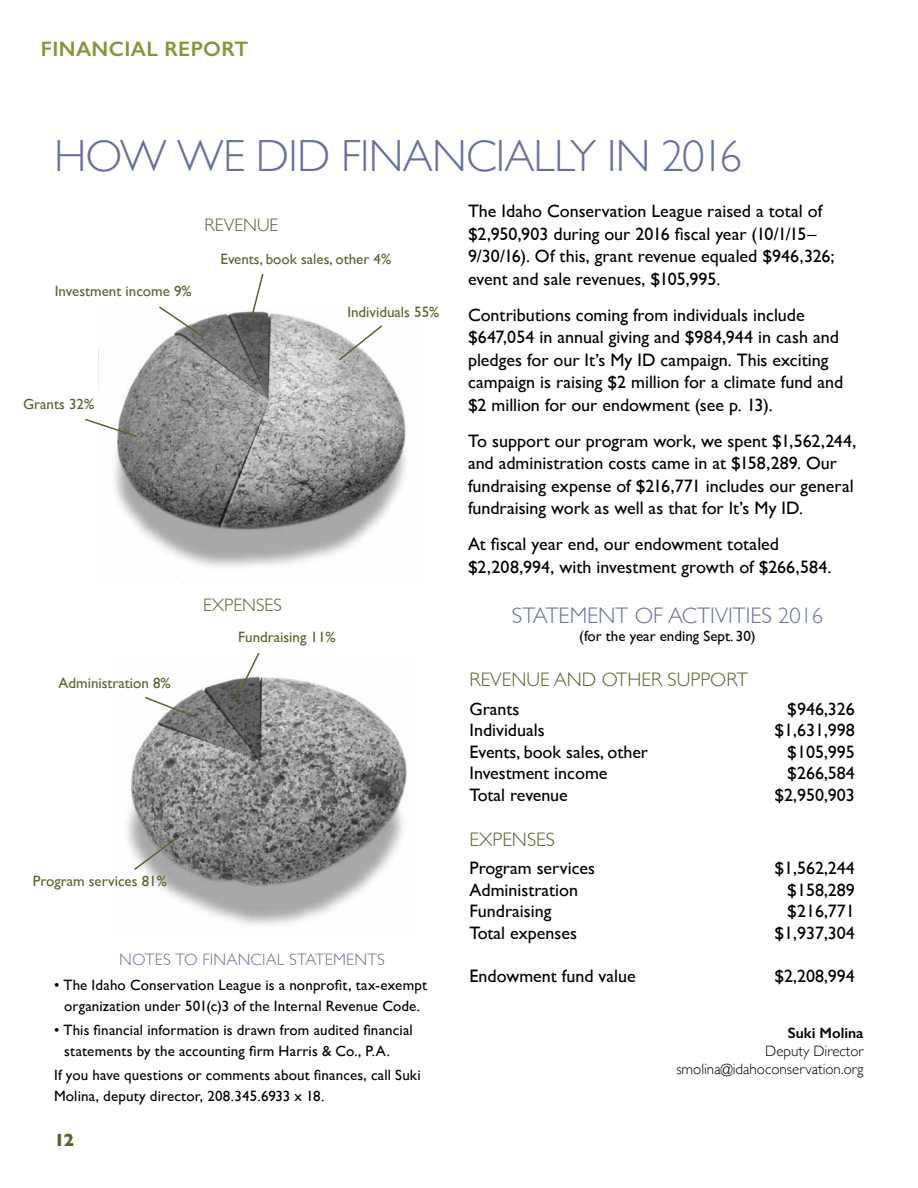
<style>
.page{position:relative;width:918px;height:1188px;background:#fff}
.page>*{position:absolute;margin:0;border:0;box-sizing:border-box;transform-origin:0 0}
.t1{font:300 45px "Gill Sans";letter-spacing:-.015em;color:#6771a0}
.t2{font:300 22.5px "Gill Sans";color:#6771a0}
.t3{font:600 21px "Gill Sans";letter-spacing:.015em;color:#83963a}
.t4{font:300 19.5px "Gill Sans";color:#5a632b}
.t5{font:18px/22.5px "Gill Sans";color:#000}
.t6{font:300 18px "Gill Sans";color:#5a632b}
.t7{font:700 18px "Gill Sans";color:#5a632b}
.t8{font:300 16.5px "Gill Sans";letter-spacing:.01em;color:#6771a0}
.t9{font:15px/21px "Gill Sans";letter-spacing:.01em;color:#000}
.t10{font:15px "Gill Sans";color:#5a632b}
.t11{font:300 15px/18px "Gill Sans";color:#000;text-align:right}
.t12{font:600 15px "Gill Sans";color:#000}
</style>
<div class="page">
<img style="left:114px;top:311px;width:292px;height:267px">
<svg style="left:337px;top:324px;width:47px;height:38px"></svg>
<svg style="left:248px;top:273px;width:17px;height:55px"></svg>
<svg style="left:157px;top:306px;width:48px;height:33px"></svg>
<svg style="left:85px;top:418px;width:54px;height:20px"></svg>
<img style="left:127px;top:676px;width:280px;height:248px">
<svg style="left:233px;top:652px;width:28px;height:52px"></svg>
<svg style="left:143px;top:696px;width:55px;height:23px"></svg>
<svg style="left:132px;top:835px;width:48px;height:37px;background:#a5a6a3"></svg>
<p class="t3" style="left:41px;top:36px;width:209px">FINANCIAL REPORT</p>
<h1 class="t1" style="left:54px;top:120px;width:689px">HOW WE DID FINANCIALLY IN 2016</h1>
<p class="t5" style="left:468px;top:200px;width:368px">The Idaho Conservation League raised a total of $2,950,903 during our 2016 fiscal year (10/1/15– 9/30/16). Of this, grant revenue equaled $946,326; event and sale revenues, $105,995.</p>
<p class="t5" style="left:468px;top:303px;width:377px">Contributions coming from individuals include $647,054 in annual giving and $984,944 in cash and pledges for our It’s My ID campaign. This exciting campaign is raising $2 million for a climate fund and $2 million for our endowment (see p. 13).</p>
<p class="t5" style="left:468px;top:429px;width:390px">To support our program work, we spent $1,562,244, and administration costs came in at $158,289. Our fundraising expense of $216,771 includes our general fundraising work as well as that for It’s My ID.</p>
<p class="t5" style="left:468px;top:533px;width:365px">At fiscal year end, our endowment totaled $2,208,994, with investment growth of $266,584.</p>
<p class="t6" style="left:205px;top:210px;width:75px">REVENUE</p>
<p class="t10" style="left:221px;top:250px;width:172px">Events, book sales, other 4%</p>
<p class="t10" style="left:55px;top:283px;width:138px">Investment income 9%</p>
<p class="t10" style="left:347px;top:303px;width:93px">Individuals 55%</p>
<p class="t10" style="left:23px;top:395px;width:73px">Grants 32%</p>
<p class="t6" style="left:203px;top:591px;width:80px">EXPENSES</p>
<p class="t10" style="left:58px;top:674px;width:114px">Administration 8%</p>
<p class="t10" style="left:238px;top:628px;width:99px">Fundraising 11%</p>
<p class="t10" style="left:33px;top:872px;width:136px">Program services 81%</p>
<p class="t8" style="left:119px;top:946px;width:267px">NOTES TO FINANCIAL STATEMENTS</p>
<p class="t9" style="left:54px;top:975px;width:375px;text-align:center">• The Idaho Conservation League is a nonprofit, tax-exempt organization under 501(c)3 of the Internal Revenue Code.</p>
<p class="t9" style="left:64px;top:1020px;width:350px;text-indent:-10px">• This financial information is drawn from audited financial statements by the accounting firm Harris &amp; Co., P.A.</p>
<p class="t9" style="left:54px;top:1065px;width:368px">If you have questions or comments about finances, call Suki<br>Molina, deputy director, 208.345.6933 x 18.</p>
<p class="t7" style="left:54px;top:1126px;width:22px">12</p>
<p class="t2" style="left:512px;top:598px;width:313px">STATEMENT OF ACTIVITIES 2016</p>
<p class="t9" style="left:579px;top:625px;width:178px">(for the year ending Sept. 30)</p>
<p class="t4" style="left:470px;top:664px;width:280px">REVENUE AND OTHER SUPPORT</p>
<p class="t5" style="left:470px;top:697px;width:52px">Grants</p>
<p class="t5" style="left:787px;top:697px;width:69px">$946,326</p>
<p class="t5" style="left:470px;top:719px;width:77px">Individuals</p>
<p class="t5" style="left:774px;top:719px;width:82px">$1,631,998</p>
<p class="t5" style="left:470px;top:740px;width:180px">Events, book sales, other</p>
<p class="t5" style="left:787px;top:740px;width:69px">$105,995</p>
<p class="t5" style="left:470px;top:762px;width:140px">Investment income</p>
<p class="t5" style="left:787px;top:762px;width:69px">$266,584</p>
<p class="t5" style="left:470px;top:783px;width:100px">Total revenue</p>
<p class="t5" style="left:774px;top:783px;width:82px">$2,950,903</p>
<p class="t4" style="left:470px;top:824px;width:87px">EXPENSES</p>
<p class="t5" style="left:470px;top:857px;width:127px">Program services</p>
<p class="t5" style="left:774px;top:857px;width:82px">$1,562,244</p>
<p class="t5" style="left:470px;top:878px;width:110px">Administration</p>
<p class="t5" style="left:787px;top:878px;width:69px">$158,289</p>
<p class="t5" style="left:470px;top:900px;width:83px">Fundraising</p>
<p class="t5" style="left:787px;top:900px;width:69px">$216,771</p>
<p class="t5" style="left:470px;top:922px;width:109px">Total expenses</p>
<p class="t5" style="left:774px;top:922px;width:82px">$1,937,304</p>
<p class="t5" style="left:470px;top:965px;width:168px">Endowment fund value</p>
<p class="t5" style="left:774px;top:965px;width:82px">$2,208,994</p>
<p class="t12" style="left:788px;top:1024px;width:77px">Suki Molina</p>
<p class="t11" style="left:676px;top:1042px;width:189px">Deputy Director smolina@idahoconservation.org</p>
</div>
